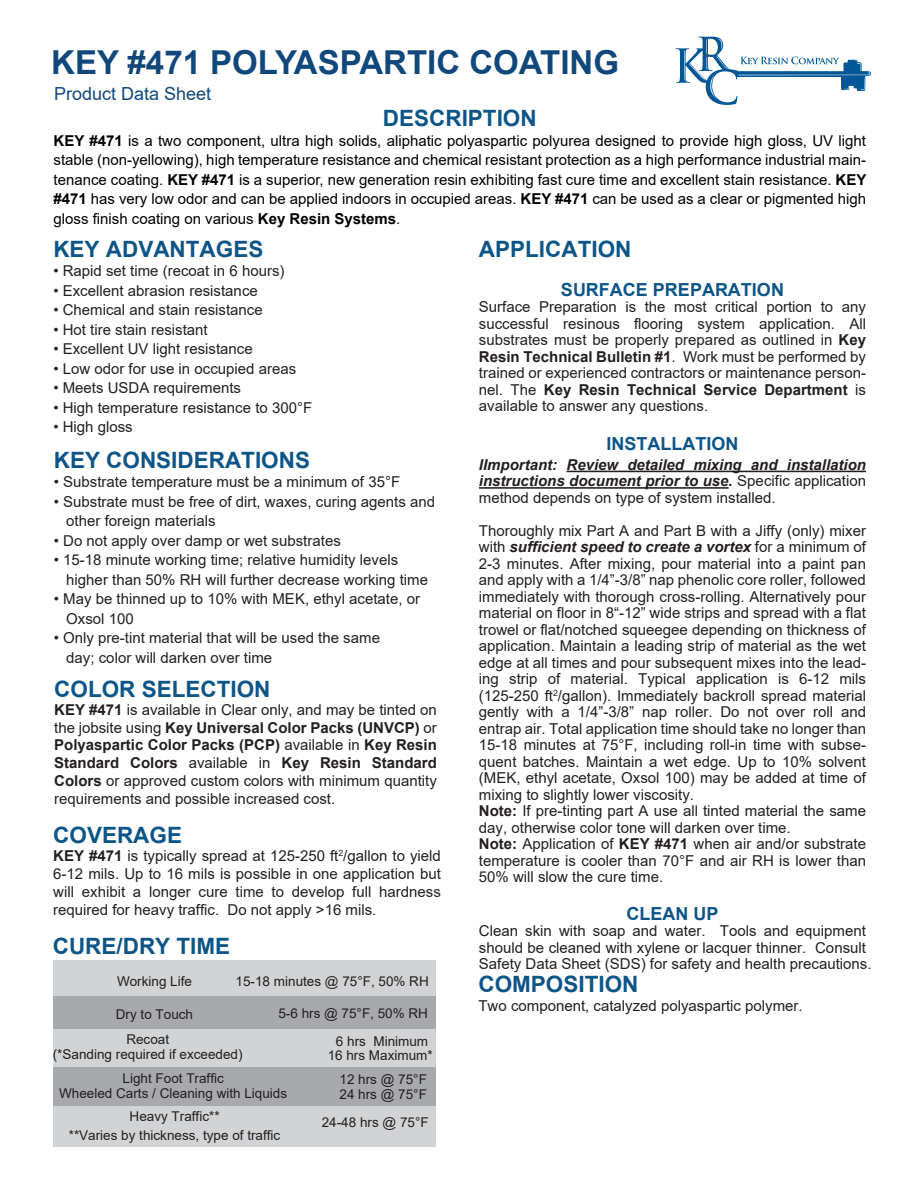
<style>
.page{position:relative;width:918px;height:1188px;background:#fff}
.page>*{position:absolute;margin:0;border:0;box-sizing:border-box;transform-origin:0 0}
.t1{font:700 33px "Arial";color:#11487c}
.t2{font:700 22.5px "Arial";color:#0e5587}
.t3{font:700 18px "Arial";color:#0e5587}
.t4{font:18px "Arial";color:#11487c}
.t5{font:15px/16.5px "Arial";color:#231f20}
.t6{font:15px/19.5px "Arial";color:#010101;text-align:justify}
.t7{font:italic 700 15px/16.5px "Arial";color:#231f20;text-align:justify}
.t8{font:13.5px/15px "Arial";color:#231f20;text-align:center}
.s1{font-weight:700}
.s2{font-weight:400;font-style:normal}
.s3{font-weight:700;font-style:italic}
</style>
<div class="page">
<hr style="left:567px;top:471px;width:299px;height:1px;background:#231f20">
<hr style="left:479px;top:487px;width:250px;height:2px;background:#231f20">
<div style="left:53px;top:1106px;width:382px;height:41px;background:#d1d3d4"></div>
<div style="left:53px;top:961px;width:382px;height:35px;background:#d1d3d4"></div>
<div style="left:53px;top:996px;width:382px;height:33px;background:#a7a9ac"></div>
<div style="left:53px;top:1067px;width:383px;height:39px;background:#a7a9ac"></div>
<div style="left:53px;top:1029px;width:382px;height:38px;background:#d1d3d4"></div>
<svg style="left:675px;top:37px;width:196px;height:68px"></svg>
<h1 class="t1" style="left:51px;top:39px;width:569px">KEY #471 POLYASPARTIC COATING</h1>
<p class="t4" style="left:54px;top:82px;width:159px">Product Data Sheet</p>
<h2 class="t2" style="left:383px;top:102px;width:155px">DESCRIPTION</h2>
<p class="t6" style="left:54px;top:130px;width:814px"><span class="s1">KEY #471</span> is a two component, ultra high solids, aliphatic polyaspartic polyurea designed to provide high gloss, UV light stable (non-yellowing), high temperature resistance and chemical resistant protection as a high performance industrial main&shy;tenance coating. <span class="s1">KEY #471</span> is a superior, new generation resin exhibiting fast cure time and excellent stain resistance. <span class="s1">KEY #471</span> has very low odor and can be applied indoors in occupied areas. <span class="s1">KEY #471</span> can be used as a clear or pigmented high gloss finish coating on various <span class="s1">Key Resin Systems</span>.</p>
<h2 class="t2" style="left:53px;top:233px;width:212px">KEY ADVANTAGES</h2>
<p class="t5" style="left:53px;top:263px;width:233px">• Rapid set time (recoat in 6 hours)</p>
<p class="t5" style="left:53px;top:282px;width:206px">• Excellent abrasion resistance</p>
<p class="t5" style="left:53px;top:302px;width:211px">• Chemical and stain resistance</p>
<p class="t5" style="left:53px;top:321px;width:156px">• Hot tire stain resistant</p>
<p class="t5" style="left:53px;top:341px;width:201px">• Excellent UV light resistance</p>
<p class="t5" style="left:53px;top:360px;width:244px">• Low odor for use in occupied areas</p>
<p class="t5" style="left:53px;top:380px;width:189px">• Meets USDA requirements</p>
<p class="t5" style="left:53px;top:399px;width:260px">• High temperature resistance to 300°F</p>
<p class="t5" style="left:53px;top:419px;width:81px">• High gloss</p>
<h2 class="t2" style="left:479px;top:233px;width:154px">APPLICATION</h2>
<p class="t3" style="left:561px;top:277px;width:225px">SURFACE PREPARATION</p>
<p class="t5" style="left:479px;top:299px;width:389px;text-align:justify">Surface Preparation is the most critical portion to any successful resinous flooring system application. All substrates must be properly prepared as outlined in <span class="s1">Key Resin Technical Bulletin #1</span>. Work must be performed by trained or experienced contractors or maintenance person&shy;nel. The <span class="s1">Key Resin Technical Service Department</span> is available to answer any questions.</p>
<p class="t3" style="left:607px;top:431px;width:133px">INSTALLATION</p>
<p class="t7" style="left:479px;top:457px;width:389px">IImportant: Review detailed mixing and installation instructions document prior to use. <span class="s2">Specific application method depends on type of system installed.</span></p>
<p class="t5" style="left:479px;top:522px;width:389px">Thoroughly mix Part A and Part B with a Jiffy (only) mixer with <span class="s3">sufficient speed to create a vortex</span> for a minimum of 2-3 minutes. After mixing, pour material into a paint pan and apply with a 1/4”-3/8” nap phenolic core roller, followed immediately with thorough cross-rolling. Alternatively pour material on floor in 8“-12” wide strips and spread with a flat trowel or flat/notched squeegee depending on thickness of application. Maintain a leading strip of material as the wet edge at all times and pour subsequent mixes into the lead&shy;ing strip of material. Typical application is 6-12 mils (125-250 ft<sup>2</sup>/gallon). Immediately backroll spread material gently with a 1/4”-3/8” nap roller. Do not over roll and entrap air. Total application time should take no longer than 15-18 minutes at 75°F, including roll-in time with subse&shy;quent batches. Maintain a wet edge. Up to 10% solvent (MEK, ethyl acetate, Oxsol 100) may be added at time of mixing to slightly lower viscosity.<br><span class="s1">Note:</span> If pre-tinting part A use all tinted material the same day, otherwise color tone will darken over time.<br><span class="s1">Note:</span> Application of <span class="s1">KEY #471</span> when air and/or substrate temperature is cooler than 70°F and air RH is lower than 50% will slow the cure time.</p>
<p class="t3" style="left:626px;top:901px;width:93px">CLEAN UP</p>
<p class="t5" style="left:479px;top:923px;width:394px">Clean skin with soap and water. Tools and equipment should be cleaned with xylene or lacquer thinner. Consult<br>Safety Data Sheet (SDS) for safety and health precautions.</p>
<h2 class="t2" style="left:54px;top:444px;width:258px">KEY CONSIDERATIONS</h2>
<p class="t5" style="left:54px;top:474px;width:348px">• Substrate temperature must be a minimum of 35°F</p>
<p class="t5" style="left:66px;top:492px;width:370px;line-height:19.5px;text-indent:-13px">• Substrate must be free of dirt, waxes, curing agents and other foreign materials</p>
<p class="t5" style="left:54px;top:532px;width:289px">• Do not apply over damp or wet substrates</p>
<p class="t5" style="left:66px;top:550px;width:363px;line-height:19.5px;text-indent:-13px">• 15-18 minute working time; relative humidity levels higher than 50% RH will further decrease working time</p>
<p class="t5" style="left:66px;top:589px;width:355px;line-height:19.5px;text-indent:-13px">• May be thinned up to 10% with MEK, ethyl acetate, or<br>Oxsol 100</p>
<p class="t5" style="left:66px;top:628px;width:315px;line-height:19.5px;text-indent:-13px">• Only pre-tint material that will be used the same day; color will darken over time</p>
<h2 class="t2" style="left:54px;top:674px;width:218px">COLOR SELECTION</h2>
<p class="t5" style="left:54px;top:701px;width:384px;line-height:18px"><span class="s1">KEY #471</span> is available in Clear only, and may be tinted on the jobsite using <span class="s1">Key Universal Color Packs (UNVCP)</span> or</p>
<p class="t5" style="left:54px;top:735px;width:384px;line-height:18px;text-align:justify"><span class="s1">Polyaspartic Color Packs (PCP)</span> available in <span class="s1">Key Resin Standard Colors</span> available in <span class="s1">Key Resin Standard Colors</span> or approved custom colors with minimum quantity requirements and possible increased cost.</p>
<h2 class="t2" style="left:53px;top:819px;width:130px">COVERAGE</h2>
<p class="t5" style="left:53px;top:847px;width:389px;line-height:18px;text-align:justify"><span class="s1">KEY #471</span> is typically spread at 125-250 ft<sup>2</sup>/gallon to yield 6-12 mils. Up to 16 mils is possible in one application but will exhibit a longer cure time to develop full hardness required for heavy traffic. Do not apply &gt;16 mils.</p>
<h2 class="t2" style="left:53px;top:930px;width:179px">CURE/DRY TIME</h2>
<p class="t8" style="left:117px;top:974px;width:77px">Working Life</p>
<p class="t8" style="left:236px;top:974px;width:195px">15-18 minutes @ 75°F, 50% RH</p>
<p class="t8" style="left:116px;top:1007px;width:79px">Dry to Touch</p>
<p class="t8" style="left:278px;top:1005px;width:151px">5-6 hrs @ 75°F, 50% RH</p>
<p class="t8" style="left:53px;top:1032px;width:191px">Recoat<br>(*Sanding required if exceeded)</p>
<p class="t8" style="left:328px;top:1035px;width:107px;line-height:13.5px">6 hrs Minimum<br>16 hrs Maximum*</p>
<h2 class="t2" style="left:478px;top:968px;width:162px">COMPOSITION</h2>
<p class="t5" style="left:478px;top:998px;width:326px">Two component, catalyzed polyaspartic polymer.</p>
<p class="t8" style="left:59px;top:1070px;width:230px">Light Foot Traffic<br>Wheeled Carts / Cleaning with Liquids</p>
<p class="t8" style="left:340px;top:1071px;width:89px;text-align:left">12 hrs @ 75°F<br>24 hrs @ 75°F</p>
<p class="t8" style="left:69px;top:1106px;width:213px;line-height:19.5px">Heavy Traffic**<br>**Varies by thickness, type of traffic</p>
<p class="t8" style="left:322px;top:1115px;width:108px">24-48 hrs @ 75°F</p>
</div>
